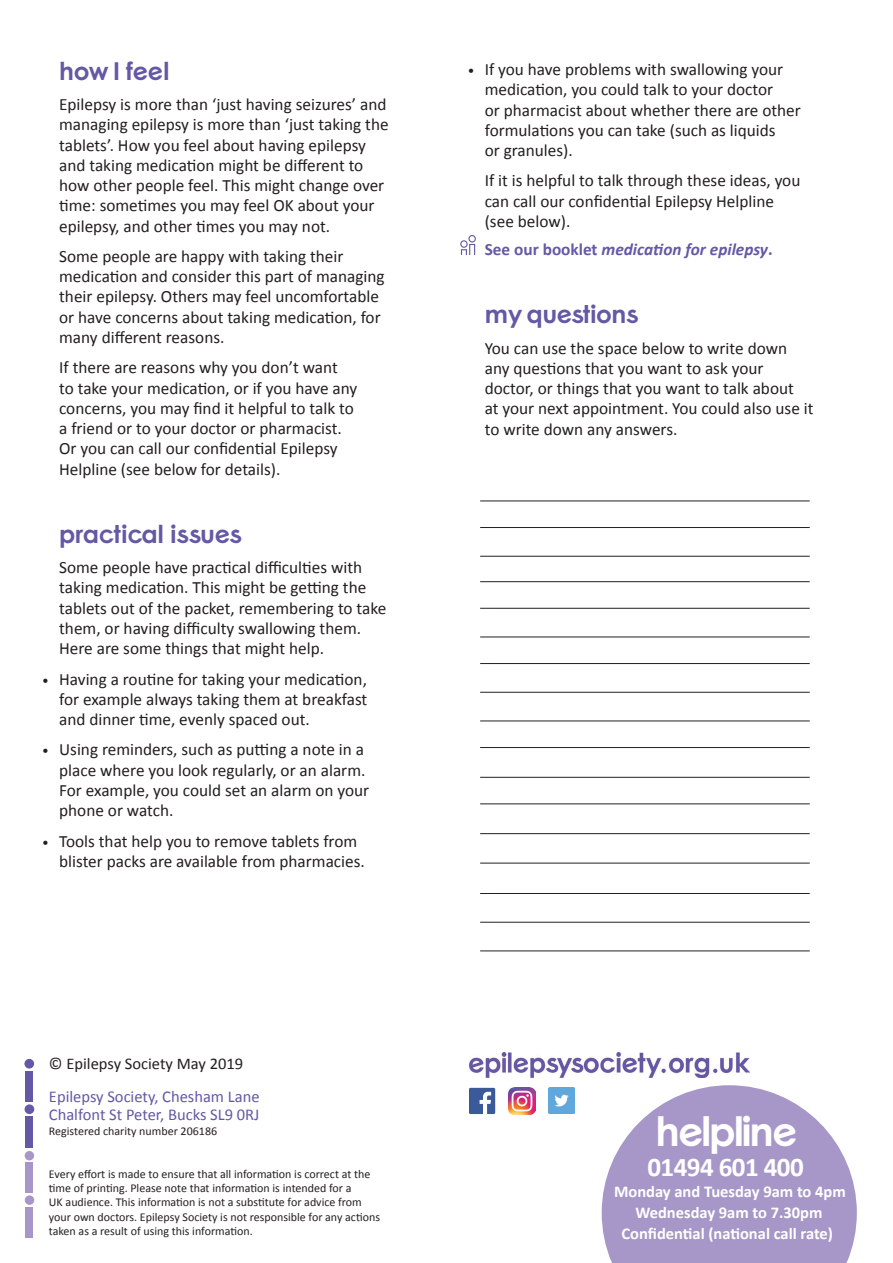
<style>
.page{position:relative;width:893px;height:1263px;background:#fff}
.page>*{position:absolute;margin:0;border:0;box-sizing:border-box;transform-origin:0 0}
.t1{font:700 40.5px "Connect";letter-spacing:-.05em;color:#fff}
.t2{font:700 27px "Calibri";letter-spacing:-.02em;color:#fff}
.t3{font:700 24.75px "Connect";letter-spacing:-.02em;color:#6558a5}
.t4{font:17.25px/20.2px "Calibri";color:#231f20}
.t5{font:italic 700 17.25px "Calibri";color:#6558a5}
.t6{font:700 16.5px/21px "Calibri";color:#fff;text-align:center}
.t7{font:16.5px/18px "Calibri";color:#6558a5}
.t8{font:16.35px "Calibri";color:#231f20}
.t9{font:12px/14.4px "Calibri";color:#231f20}
.t10{font:11.85px "Calibri";color:#231f20}
.s1{font-size:13.5px}
.s2{font-size:16.5px}
.s3{font-style:normal}
</style>
<div class="page">
<hr style="left:480px;top:581px;width:330px;height:1px;background:#231f20">
<hr style="left:480px;top:608px;width:330px;height:1px;background:#231f20">
<hr style="left:480px;top:637px;width:330px;height:1px;background:#231f20">
<hr style="left:480px;top:663px;width:330px;height:1px;background:#231f20">
<hr style="left:480px;top:692px;width:330px;height:1px;background:#231f20">
<hr style="left:480px;top:720px;width:330px;height:1px;background:#231f20">
<hr style="left:480px;top:747px;width:330px;height:1px;background:#231f20">
<hr style="left:480px;top:777px;width:330px;height:1px;background:#231f20">
<hr style="left:480px;top:803px;width:330px;height:1px;background:#231f20">
<hr style="left:480px;top:833px;width:330px;height:1px;background:#231f20">
<div style="left:26px;top:1071px;width:7px;height:30px;background:#6558a5"></div>
<div style="left:26px;top:1116px;width:7px;height:32px;background:#6558a5"></div>
<div style="left:25px;top:1104px;width:9px;height:10px;background:#6558a5;border-radius:50%"></div>
<div style="left:24px;top:1059px;width:10px;height:9px;background:#6558a5;border-radius:50%"></div>
<div style="left:26px;top:1162px;width:7px;height:30px;background:#a697c8"></div>
<div style="left:26px;top:1207px;width:7px;height:30px;background:#a697c8"></div>
<div style="left:25px;top:1195px;width:9px;height:10px;background:#a697c8;border-radius:50%"></div>
<div style="left:25px;top:1151px;width:9px;height:9px;background:#a697c8;border-radius:50%"></div>
<svg style="left:602px;top:1085px;width:255px;height:178px;fill:#a697c8"></svg>
<svg style="left:460px;top:235px;width:16px;height:20px"></svg>
<hr style="left:480px;top:863px;width:330px;height:1px;background:#231f20">
<img style="left:469px;top:1052px;width:280px;height:26px">
<img style="left:548px;top:1088px;width:27px;height:26px">
<div style="left:469px;top:1088px;width:26px;height:26px;background:#3b5a9a"></div>
<svg style="left:480px;top:1092px;width:11px;height:22px"></svg>
<img style="left:508px;top:1088px;width:27px;height:26px">
<hr style="left:480px;top:501px;width:330px;height:1px;background:#231f20">
<hr style="left:480px;top:527px;width:330px;height:1px;background:#231f20">
<hr style="left:480px;top:556px;width:330px;height:1px;background:#231f20">
<hr style="left:480px;top:893px;width:330px;height:1px;background:#231f20">
<hr style="left:480px;top:922px;width:330px;height:1px;background:#231f20">
<hr style="left:480px;top:950px;width:330px;height:1px;background:#231f20">
<h3 class="t3" style="left:59px;top:55px;width:112px">how I feel</h3>
<p class="t4" style="left:59px;top:94px;width:331px">Epilepsy is more than ‘just having seizures’ and managing epilepsy is more than ‘just taking the tablets’. How you feel about having epilepsy and taking medication might be different to how other people feel. This might change over time: sometimes you may feel OK about your epilepsy, and other times you may not.</p>
<p class="t4" style="left:59px;top:246px;width:327px">Some people are happy with taking their medication and consider this part of managing their epilepsy. Others may feel uncomfortable or have concerns about taking medication, for many different reasons.</p>
<p class="t4" style="left:59px;top:357px;width:300px">If there are reasons why you don’t want<br>to take your medication, or if you have any concerns, you may find it helpful to talk to a friend or to your doctor or pharmacist.<br>Or you can call our confidential Epilepsy Helpline (see below for details).</p>
<h3 class="t3" style="left:59px;top:518px;width:184px">practical issues</h3>
<p class="t4" style="left:59px;top:557px;width:329px">Some people have practical difficulties with taking medication. This might be getting the tablets out of the packet, remembering to take them, or having difficulty swallowing them.<br>Here are some things that might help.</p>
<p class="t4" style="left:59px;top:669px;width:310px;text-align:justify;text-indent:-17px"><span class="s1">•</span> Having a routine for taking your medication, for example always taking them at breakfast and dinner time, evenly spaced out.</p>
<p class="t4" style="left:59px;top:740px;width:312px;text-indent:-17px"><span class="s1">•</span> Using reminders, such as putting a note in a place where you look regularly, or an alarm.<br>For example, you could set an alarm on your phone or watch.</p>
<p class="t4" style="left:59px;top:831px;width:307px;text-indent:-17px"><span class="s1">•</span> Tools that help you to remove tablets from blister packs are available from pharmacies.</p>
<p class="t8" style="left:49px;top:1053px;width:196px"><span class="s2">©</span> Epilepsy Society May 2019</p>
<p class="t7" style="left:49px;top:1088px;width:212px">Epilepsy Society, Chesham Lane<br>Chalfont St Peter, Bucks SL9 0RJ</p>
<p class="t10" style="left:49px;top:1124px;width:170px">Registered charity number 206186</p>
<p class="t9" style="left:49px;top:1166px;width:333px">Every effort is made to ensure that all information is correct at the time of printing. Please note that information is intended for a<br>UK audience. This information is not a substitute for advice from your own doctors. Epilepsy Society is not responsible for any actions taken as a result of using this information.</p>
<p class="t4" style="left:485px;top:59px;width:318px;text-indent:-17px"><span class="s1">•</span> If you have problems with swallowing your medication, you could talk to your doctor<br>or pharmacist about whether there are other formulations you can take (such as liquids<br>or granules).</p>
<p class="t4" style="left:485px;top:171px;width:317px">If it is helpful to talk through these ideas, you can call our confidential Epilepsy Helpline (see below).</p>
<p class="t5" style="left:485px;top:238px;width:289px"><span class="s3">See our booklet</span> medication for epilepsy<span class="s3">.</span></p>
<h3 class="t3" style="left:485px;top:299px;width:155px">my questions</h3>
<p class="t4" style="left:485px;top:338px;width:330px">You can use the space below to write down any questions that you want to ask your doctor, or things that you want to talk about<br>at your next appointment. You could also use it to write down any answers.</p>
<h1 class="t1" style="left:655px;top:1106px;width:144px">helpline</h1>
<h2 class="t2" style="left:647px;top:1150px;width:158px">01494 601 400</h2>
<p class="t6" style="left:614px;top:1181px;width:233px">Monday and Tuesday 9am to 4pm<br>Wednesday 9am to 7.30pm<br>Confidential (national call rate)</p>
</div>
